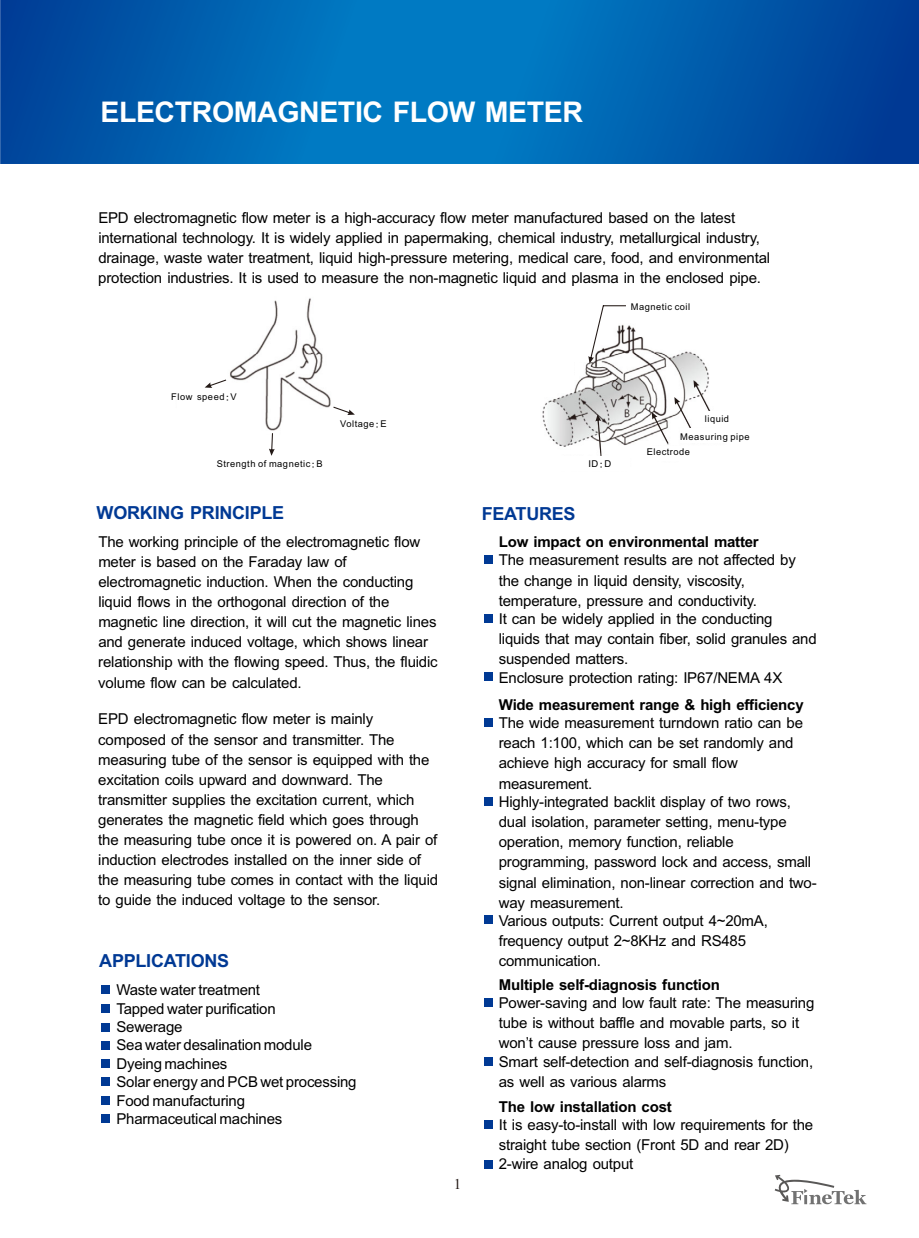
<style>
.page{position:relative;width:919px;height:1238px;background:#fff}
.page>*{position:absolute;margin:0;border:0;box-sizing:border-box;transform-origin:0 0}
.t1{font:700 28.5px "Arial";letter-spacing:-.015em;color:#fff}
.t2{font:700 18px "Arial";letter-spacing:-.015em;color:#003994}
.t3{font:15px/20.1px "Arial";letter-spacing:-.015em;color:#000}
.t4{font:700 15px "Arial";letter-spacing:-.015em;color:#000}
.t5{font:15px "Times New Roman";color:#231916}
.t6{font:9.45px "Arial";color:#000}
.t7{font:9.3px/17.9px "Arial";letter-spacing:.055em;color:#000;text-align:center}
.s1{font-family:"DF Hei Md HK BF"}
</style>
<div class="page">
<svg style="left:0;top:0;width:918px;height:164px;background:#0060af"></svg>
<div style="left:102px;top:985px;width:8px;height:8px;background:#003994"></div>
<div style="left:102px;top:1004px;width:8px;height:8px;background:#003994"></div>
<div style="left:102px;top:1077px;width:8px;height:8px;background:#003994"></div>
<div style="left:102px;top:1059px;width:8px;height:8px;background:#003994"></div>
<div style="left:102px;top:1040px;width:8px;height:8px;background:#003994"></div>
<div style="left:102px;top:1023px;width:8px;height:8px;background:#003994"></div>
<div style="left:102px;top:1096px;width:8px;height:8px;background:#003994"></div>
<div style="left:102px;top:1114px;width:8px;height:8px;background:#003994"></div>
<svg style="left:774px;top:1174px;width:92px;height:30px"></svg>
<img style="left:542px;top:325px;width:169px;height:131px">
<div style="left:648px;top:327px;width:20px;height:19px;background:#fff"></div>
<div style="left:538px;top:323px;width:53px;height:38px;background:#fff"></div>
<div style="left:524px;top:350px;width:50px;height:38px;background:#fff"></div>
<svg style="left:588px;top:305px;width:38px;height:58px"></svg>
<svg style="left:651px;top:412px;width:17px;height:31px"></svg>
<svg style="left:674px;top:380px;width:36px;height:48px"></svg>
<div style="left:698px;top:411px;width:29px;height:15px;background:#fff"></div>
<div style="left:680px;top:428px;width:45px;height:15px;background:#fff"></div>
<div style="left:652px;top:446px;width:31px;height:14px;background:#fff"></div>
<svg style="left:595px;top:414px;width:6px;height:42px"></svg>
<img style="left:204px;top:298px;width:127px;height:133px">
<svg style="left:205px;top:379px;width:21px;height:9px"></svg>
<svg style="left:269px;top:433px;width:6px;height:23px"></svg>
<svg style="left:333px;top:406px;width:22px;height:9px"></svg>
<div style="left:484px;top:555px;width:8px;height:8px;background:#003994"></div>
<div style="left:484px;top:614px;width:8px;height:8px;background:#003994"></div>
<div style="left:484px;top:797px;width:8px;height:8px;background:#003994"></div>
<div style="left:484px;top:718px;width:8px;height:8px;background:#003994"></div>
<div style="left:484px;top:915px;width:8px;height:8px;background:#003994"></div>
<div style="left:484px;top:672px;width:8px;height:8px;background:#003994"></div>
<div style="left:484px;top:998px;width:8px;height:8px;background:#003994"></div>
<div style="left:484px;top:1057px;width:8px;height:8px;background:#003994"></div>
<div style="left:484px;top:1119px;width:8px;height:8px;background:#003994"></div>
<div style="left:484px;top:1160px;width:8px;height:8px;background:#003994"></div>
<h1 class="t1" style="left:100px;top:101px;width:484px">ELECTROMAGNETIC FLOW METER</h1>
<p class="t3" style="left:98px;top:209px;width:673px">EPD electromagnetic flow meter is a high-accuracy flow meter manufactured based on the latest international technology. It is widely applied in papermaking, chemical industry, metallurgical industry, drainage, waste water treatment, liquid high-pressure metering, medical care, food, and environmental protection industries. It is used to measure the non-magnetic liquid and plasma in the enclosed pipe.</p>
<p class="t7" style="left:630px;top:298px;width:61px">Magnetic coil</p>
<p class="t7" style="left:171px;top:389px;width:67px">Flow speed<span class="s1">:</span>V</p>
<p class="t7" style="left:217px;top:456px;width:107px">Strength of magnetic<span class="s1">:</span>B</p>
<p class="t2" style="left:97px;top:506px;width:189px">WORKING PRINCIPLE</p>
<p class="t7" style="left:340px;top:415px;width:48px">Voltage<span class="s1">:</span>E</p>
<p class="t3" style="left:98px;top:532px;width:341px">The working principle of the electromagnetic flow meter is based on the Faraday law of electromagnetic induction. When the conducting liquid flows in the orthogonal direction of the magnetic line direction, it will cut the magnetic lines and generate induced voltage, which shows linear relationship with the flowing speed. Thus, the fluidic volume flow can be calculated.</p>
<p class="t3" style="left:98px;top:710px;width:341px">EPD electromagnetic flow meter is mainly composed of the sensor and transmitter. The measuring tube of the sensor is equipped with the excitation coils upward and downward. The transmitter supplies the excitation current, which generates the magnetic field which goes through the measuring tube once it is powered on. A pair of induction electrodes installed on the inner side of the measuring tube comes in contact with the liquid to guide the induced voltage to the sensor.</p>
<p class="t2" style="left:99px;top:953px;width:131px">APPLICATIONS</p>
<p class="t3" style="left:116px;top:981px;width:242px;line-height:18.5px">Waste water treatment<br>Tapped water purification<br>Sewerage<br>Sea water desalination module<br>Dyeing machines<br>Solar energy and PCB wet processing<br>Food manufacturing<br>Pharmaceutical machines</p>
<p class="t5" style="left:454px;top:1177px;width:9px">1</p>
<p class="t6" style="left:588px;top:460px;width:24px">ID<span class="s1">:</span>D</p>
<p class="t7" style="left:680px;top:410px;width:71px">liquid<br>Measuring pipe</p>
<p class="t7" style="left:646px;top:443px;width:45px">Electrode</p>
<p class="t2" style="left:481px;top:507px;width:95px">FEATURES</p>
<p class="t4" style="left:499px;top:536px;width:261px">Low impact on environmental matter</p>
<p class="t3" style="left:499px;top:551px;width:298px">The measurement results are not affected by the change in liquid density, viscosity, temperature, pressure and conductivity.</p>
<p class="t3" style="left:498px;top:610px;width:319px">It can be widely applied in the conducting liquids that may contain fiber, solid granules and suspended matters.</p>
<p class="t3" style="left:498px;top:668px;width:285px">Enclosure protection rating: IP67/NEMA 4X</p>
<p class="t4" style="left:499px;top:698px;width:306px">Wide measurement range &amp; high efficiency</p>
<p class="t3" style="left:499px;top:714px;width:306px">The wide measurement turndown ratio can be reach 1:100, which can be set randomly and achieve high accuracy for small flow measurement.</p>
<p class="t3" style="left:498px;top:793px;width:319px">Highly-integrated backlit display of two rows, dual isolation, parameter setting, menu-type operation, memory function, reliable programming, password lock and access, small signal elimination, non-linear correction and two&shy;way measurement.</p>
<p class="t3" style="left:498px;top:912px;width:270px">Various outputs: Current output 4~20mA, frequency output 2~8KHz and RS485 communication.</p>
<p class="t4" style="left:499px;top:978px;width:223px">Multiple self-diagnosis function</p>
<p class="t3" style="left:499px;top:994px;width:317px">Power-saving and low fault rate: The measuring tube is without baffle and movable parts, so it won’t cause pressure loss and jam.</p>
<p class="t3" style="left:499px;top:1052px;width:316px">Smart self-detection and self-diagnosis function, as well as various alarms</p>
<p class="t4" style="left:499px;top:1100px;width:174px">The low installation cost</p>
<p class="t3" style="left:499px;top:1115px;width:316px">It is easy-to-install with low requirements for the straight tube section (Front 5D and rear 2D)</p>
<p class="t3" style="left:499px;top:1154px;width:136px">2-wire analog output</p>
</div>
